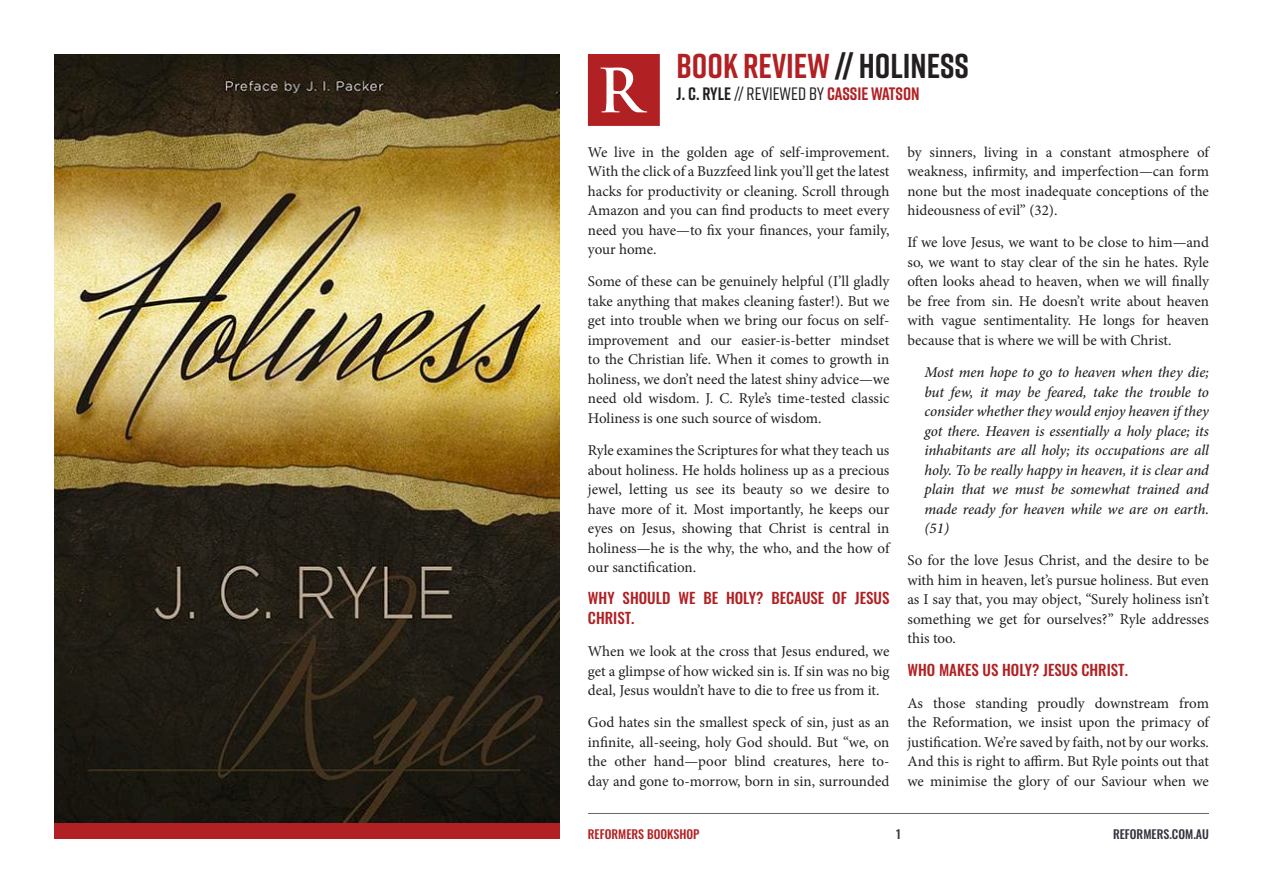
<style>
.page{position:relative;width:1263px;height:893px;background:#fff}
.page>*{position:absolute;margin:0;border:0;box-sizing:border-box;transform-origin:0 0}
.t1{font:700 34.5px "Rift";color:#b12023}
.t2{font:500 18px "Rift";color:#231f20}
.t3{font:15px/19.5px "Minion Pro";letter-spacing:-.005em;color:#231f20;text-align:justify}
.t4{font:italic 500 15px/19.5px "Minion Pro";letter-spacing:-.005em;color:#231f20;text-align:justify}
.t5{font:500 15px/19.5px "Oswald";color:#b12023}
.t6{font:500 12px "Oswald";color:#36313e}
.t7{font:500 12px "Oswald";color:#b12023}
.s1{color:#231f20}
.s2{font-weight:700}
.s3{font-weight:700;color:#b12023}
</style>
<div class="page">
<img style="left:54px;top:54px;width:506px;height:770px">
<hr style="left:588px;top:813px;width:621px;height:1px;background:#636a6b">
<svg style="left:588px;top:54px;width:72px;height:72px;background:#bb3f41"></svg>
<div style="left:54px;top:824px;width:506px;height:15px;background:#b12023"></div>
<p class="t1" style="left:677px;top:41px;width:294px">BOOK REVIEW <span class="s1">// HOLINESS</span></p>
<p class="t2" style="left:677px;top:81px;width:245px"><span class="s2">J. C. RYLE</span> // REVIEWED BY <span class="s3">CASSIE WATSON</span></p>
<p class="t3" style="left:588px;top:142px;width:303px">We live in the golden age of self-improvement.<br>With the click of a Buzzfeed link you’ll get the latest hacks for productivity or cleaning. Scroll through Amazon and you can find products to meet every need you have—to fix your finances, your family, your home.</p>
<p class="t3" style="left:588px;top:272px;width:303px">Some of these can be genuinely helpful (I’ll gladly take anything that makes cleaning faster!). But we get into trouble when we bring our focus on self&shy;improvement and our easier-is-better mindset to the Christian life. When it comes to growth in holiness, we don’t need the latest shiny advice—we need old wisdom. J. C. Ryle’s time-tested classic Holiness is one such source of wisdom.</p>
<p class="t3" style="left:588px;top:441px;width:303px">Ryle examines the Scriptures for what they teach us about holiness. He holds holiness up as a precious jewel, letting us see its beauty so we desire to have more of it. Most importantly, he keeps our eyes on Jesus, showing that Christ is central in holiness—he is the why, the who, and the how of our sanctification.</p>
<p class="t5" style="left:588px;top:589px;width:303px">WHY SHOULD WE BE HOLY? BECAUSE OF JESUS<br>CHRIST.</p>
<p class="t3" style="left:588px;top:642px;width:303px">When we look at the cross that Jesus endured, we get a glimpse of how wicked sin is. If sin was no big deal, Jesus wouldn’t have to die to free us from it.</p>
<p class="t3" style="left:588px;top:713px;width:303px">God hates sin the smallest speck of sin, just as an infinite, all-seeing, holy God should. But “we, on the other hand—poor blind creatures, here to&shy;day and gone to-morrow, born in sin, surrounded</p>
<p class="t3" style="left:907px;top:142px;width:303px">by sinners, living in a constant atmosphere of weakness, infirmity, and imperfection—can form none but the most inadequate conceptions of the hideousness of evil” (32).</p>
<p class="t3" style="left:907px;top:233px;width:303px">If we love Jesus, we want to be close to him—and so, we want to stay clear of the sin he hates. Ryle often looks ahead to heaven, when we will finally be free from sin. He doesn’t write about heaven with vague sentimentality. He longs for heaven because that is where we will be with Christ.</p>
<p class="t4" style="left:924px;top:362px;width:286px">Most men hope to go to heaven when they die; but few, it may be feared, take the trouble to consider whether they would enjoy heaven if they got there. Heaven is essentially a holy place; its inhabitants are all holy; its occupations are all holy. To be really happy in heaven, it is clear and plain that we must be somewhat trained and made ready for heaven while we are on earth. (51)</p>
<p class="t3" style="left:907px;top:551px;width:303px">So for the love Jesus Christ, and the desire to be with him in heaven, let’s pursue holiness. But even as I say that, you may object, “Surely holiness isn’t something we get for ourselves?” Ryle addresses this too.</p>
<p class="t5" style="left:907px;top:661px;width:222px">WHO MAKES US HOLY? JESUS CHRIST.</p>
<p class="t3" style="left:907px;top:693px;width:303px">As those standing proudly downstream from the Reformation, we insist upon the primacy of justification. We’re saved by faith, not by our works.<br>And this is right to affirm. But Ryle points out that we minimise the glory of our Saviour when we</p>
<p class="t6" style="left:1113px;top:828px;width:97px">REFORMERS.COM.AU</p>
<p class="t7" style="left:588px;top:828px;width:113px">REFORMERS BOOKSHOP</p>
<p class="t6" style="left:896px;top:828px;width:6px">1</p>
</div>
